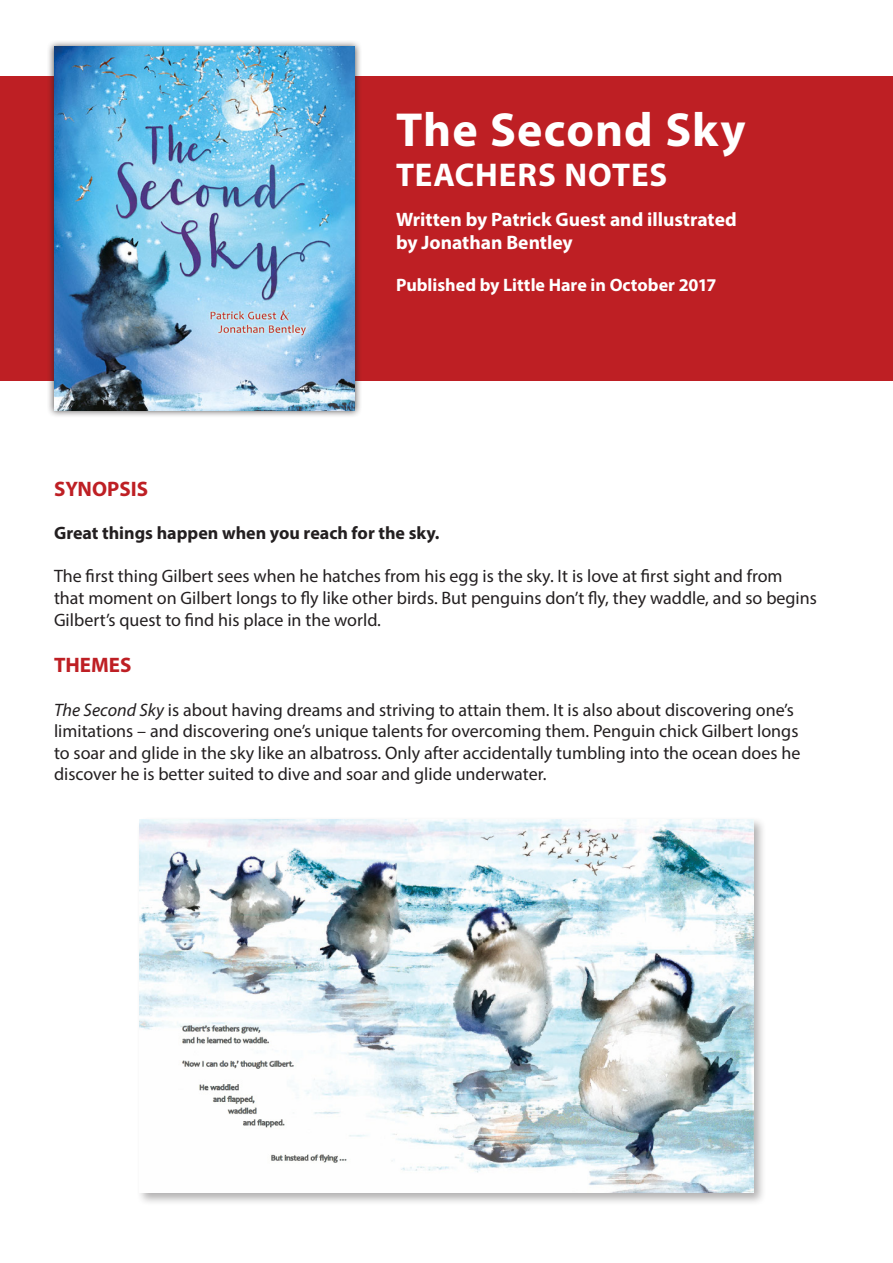
<style>
.page{position:relative;width:893px;height:1263px;background:#fff}
.page>*{position:absolute;margin:0;border:0;box-sizing:border-box;transform-origin:0 0}
.t1{font:700 48px "Myriad Pro";letter-spacing:.02em;color:#fff}
.t2{font:700 33px "Myriad Pro";letter-spacing:.025em;color:#fff}
.t3{font:700 21px "Myriad Pro";color:#be1f24}
.t4{font:700 19.5px/23.4px "Myriad Pro";color:#fff}
.t5{font:18px/21.6px "Myriad Pro";color:#231f20}
.t6{font:700 18px "Myriad Pro";color:#231f20}
.t7{font:700 18px "Myriad Pro";color:#fff}
.s1{font-style:italic}
</style>
<div class="page">
<div style="left:0;top:77px;width:893px;height:304px;background:#be1f24"></div>
<div style="left:47px;top:40px;width:315px;height:378px;background:#231f20;opacity:.75"></div>
<img style="left:54px;top:47px;width:301px;height:364px">
<div style="left:136px;top:816px;width:631px;height:390px;background:#231f20;opacity:.35"></div>
<img style="left:139px;top:819px;width:615px;height:374px">
<p class="t1" style="left:396px;top:98px;width:351px">The Second Sky</p>
<p class="t2" style="left:396px;top:153px;width:273px">TEACHERS NOTES</p>
<p class="t4" style="left:396px;top:207px;width:342px">Written by Patrick Guest and illustrated by Jonathan Bentley</p>
<p class="t7" style="left:396px;top:273px;width:322px">Published by Little Hare in October 2017</p>
<p class="t3" style="left:54px;top:475px;width:96px">SYNOPSIS</p>
<p class="t6" style="left:54px;top:521px;width:387px">Great things happen when you reach for the sky.</p>
<p class="t5" style="left:54px;top:565px;width:764px">The first thing Gilbert sees when he hatches from his egg is the sky. It is love at first sight and from that moment on Gilbert longs to fly like other birds. But penguins don’t fly, they waddle, and so begins<br>Gilbert’s quest to find his place in the world.</p>
<p class="t3" style="left:54px;top:652px;width:79px">THEMES</p>
<p class="t5" style="left:54px;top:698px;width:748px"><span class="s1">The Second Sky</span> is about having dreams and striving to attain them. It is also about discovering one’s limitations – and discovering one’s unique talents for overcoming them. Penguin chick Gilbert longs to soar and glide in the sky like an albatross. Only after accidentally tumbling into the ocean does he discover he is better suited to dive and soar and glide underwater.</p>
</div>
